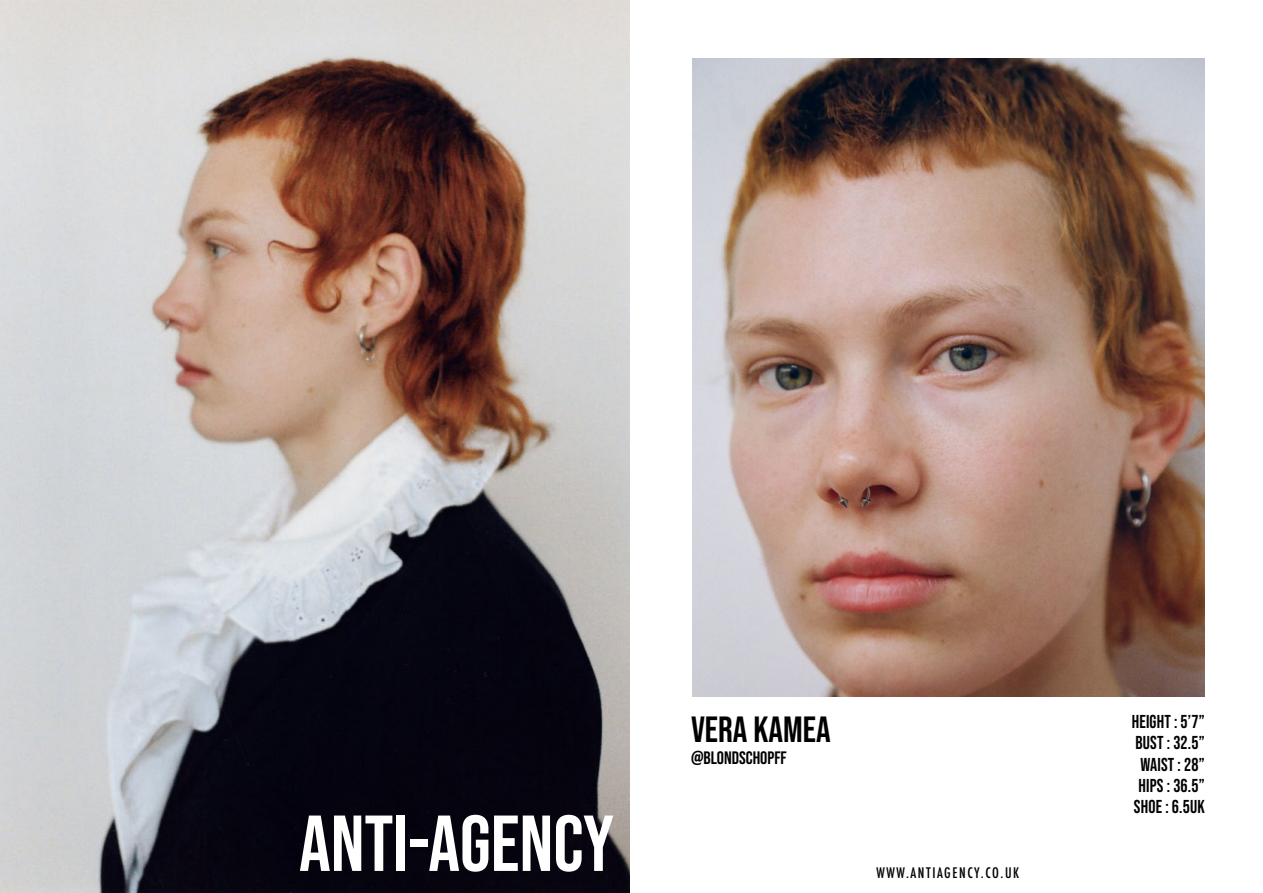
<style>
.page{position:relative;width:1263px;height:893px;background:#fff}
.page>*{position:absolute;margin:0;border:0;box-sizing:border-box;transform-origin:0 0}
.t1{font:79.05px "Bebas Neue";color:#fff}
.t2{font:36.45px "Bebas Neue";color:#000}
.t3{font:18.75px/21.3px "Bebas Neue";letter-spacing:.01em;color:#000;text-align:center;scale:.95 1}
.t4{font:18px "Bebas Neue";color:#000}
.t5{font:500 condensed 14.1px "Futura";letter-spacing:.11em;color:#000}
</style>
<div class="page">
<img style="left:0;top:0;width:629px;height:893px">
<img style="left:692px;top:58px;width:513px;height:638px">
<h1 class="t1" style="left:299px;top:799px;width:317px">ANTI-AGENCY</h1>
<h2 class="t2" style="left:691px;top:709px;width:141px">VERA KAMEA</h2>
<p class="t3" style="left:1132px;top:711px;width:78px">HEIGHT : 5’7”<br>BUST : 32.5”<br>WAIST : 28”<br>HIPS : 36.5”<br>SHOE : 6.5UK</p>
<p class="t4" style="left:691px;top:748px;width:97px">@BLONDSCHOPFF</p>
<p class="t5" style="left:877px;top:864px;width:144px">WWW.ANTIAGENCY.CO.UK</p>
</div>
